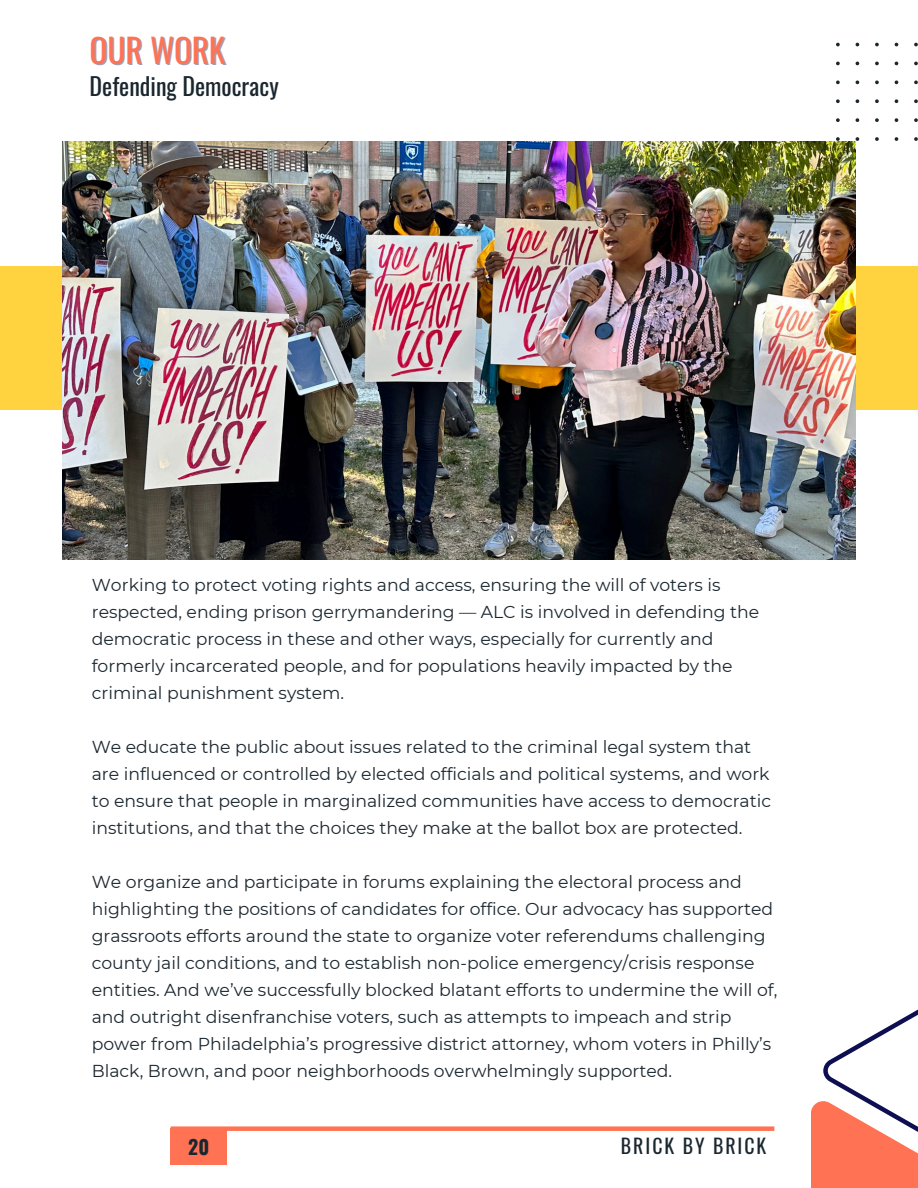
<style>
.page{position:relative;width:918px;height:1188px;background:#fff}
.page>*{position:absolute;margin:0;border:0;box-sizing:border-box;transform-origin:0 0}
.t1{font:33px "Oswald";color:#ff7354}
.t2{font:24px "Oswald";color:#1b272f}
.t3{font:19.8px "Oswald";letter-spacing:.1em;color:#1b272f}
.t4{font:700 19.8px "Oswald";color:#1b272f}
.t5{font:17.25px/27px "Montserrat";color:#1b272f}
</style>
<div class="page">
<div style="left:811px;top:1101px;width:107px;height:87px;background:#ff7354"></div>
<svg style="left:823px;top:1009px;width:95px;height:137px"></svg>
<svg style="left:836px;top:43px;width:82px;height:98px"></svg>
<div style="left:0;top:267px;width:918px;height:143px;background:#ffd23f"></div>
<img style="left:62px;top:141px;width:794px;height:418px">
<div style="left:171px;top:1129px;width:56px;height:36px;background:#ff7354"></div>
<div style="left:171px;top:1126px;width:603px;height:5px;background:#ff7354"></div>
<p class="t1" style="left:90px;top:25px;width:137px">OUR WORK</p>
<h2 class="t2" style="left:90px;top:68px;width:191px">Defending Democracy</h2>
<p class="t5" style="left:92px;top:572px;width:669px">Working to protect voting rights and access, ensuring the will of voters is respected, ending prison gerrymandering — ALC is involved in defending the democratic process in these and other ways, especially for currently and formerly incarcerated people, and for populations heavily impacted by the criminal punishment system.</p>
<p class="t5" style="left:92px;top:734px;width:681px">We educate the public about issues related to the criminal legal system that are influenced or controlled by elected officials and political systems, and work to ensure that people in marginalized communities have access to democratic institutions, and that the choices they make at the ballot box are protected.</p>
<p class="t5" style="left:92px;top:869px;width:687px">We organize and participate in forums explaining the electoral process and highlighting the positions of candidates for office. Our advocacy has supported grassroots efforts around the state to organize voter referendums challenging county jail conditions, and to establish non-police emergency/crisis response entities. And we’ve successfully blocked blatant efforts to undermine the will of, and outright disenfranchise voters, such as attempts to impeach and strip power from Philadelphia’s progressive district attorney, whom voters in Philly’s Black, Brown, and poor neighborhoods overwhelmingly supported.</p>
<p class="t4" style="left:188px;top:1132px;width:23px">20</p>
<p class="t3" style="left:621px;top:1130px;width:147px">BRICK BY BRICK</p>
</div>
